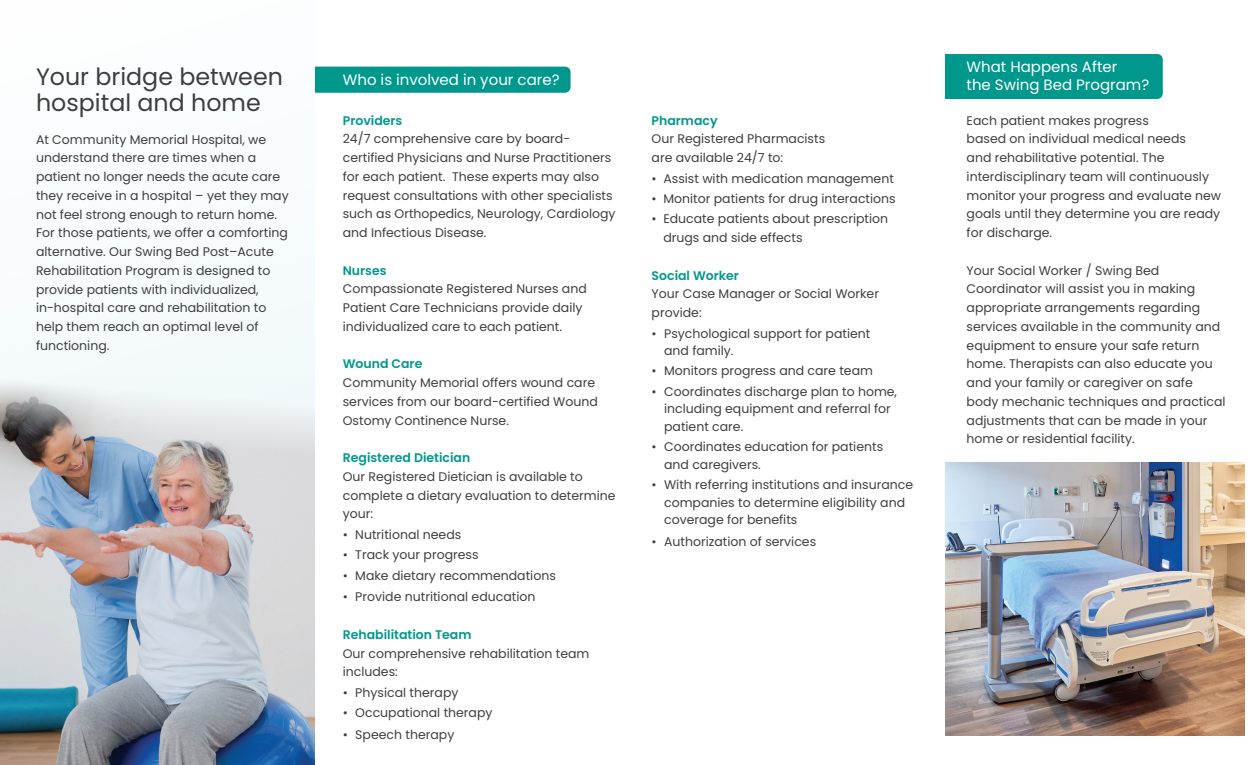
<style>
.page{position:relative;width:1260px;height:765px;background:#fff}
.page>*{position:absolute;margin:0;border:0;box-sizing:border-box;transform-origin:0 0}
.t1{font:23.75px/26.2px "Poppins";color:#3e3e3f}
.t2{font:15px/17.5px "Poppins";color:#fff}
.t3{font:12.5px/18.8px "Poppins";color:#3e3e3f}
.t4{font:600 12.5px "Poppins";color:#00978c}
</style>
<div class="page">
<div style="left:0;top:0;width:315px;height:765px;background:#f8fcfd"></div>
<div style="left:315px;top:67px;width:256px;height:26px;background:#00978c"></div>
<div style="left:945px;top:54px;width:218px;height:45px;background:#00978c"></div>
<img style="left:0;top:382px;width:315px;height:383px">
<img style="left:945px;top:463px;width:299px;height:272px">
<h1 class="t1" style="left:36px;top:64px;width:248px">Your bridge between hospital and home</h1>
<p class="t3" style="left:36px;top:130px;width:254px">At Community Memorial Hospital, we understand there are times when a patient no longer needs the acute care they receive in a hospital – yet they may not feel strong enough to return home.<br>For those patients, we offer a comforting alternative. Our Swing Bed Post–Acute Rehabilitation Program is designed to provide patients with individualized, in-hospital care and rehabilitation to help them reach an optimal level of functioning.</p>
<p class="t2" style="left:343px;top:71px;width:218px">Who is involved in your care?</p>
<p class="t4" style="left:343px;top:113px;width:61px">Providers</p>
<p class="t3" style="left:343px;top:130px;width:274px">24/7 comprehensive care by board&shy;certified Physicians and Nurse Practitioners for each patient. These experts may also request consultations with other specialists such as Orthopedics, Neurology, Cardiology and Infectious Disease.</p>
<p class="t4" style="left:343px;top:263px;width:45px">Nurses</p>
<p class="t3" style="left:343px;top:280px;width:246px">Compassionate Registered Nurses and<br>Patient Care Technicians provide daily individualized care to each patient.</p>
<p class="t4" style="left:343px;top:357px;width:81px">Wound Care</p>
<p class="t3" style="left:343px;top:373px;width:257px">Community Memorial offers wound care services from our board-certified Wound<br>Ostomy Continence Nurse.</p>
<p class="t4" style="left:343px;top:450px;width:129px">Registered Dietician</p>
<p class="t3" style="left:343px;top:467px;width:274px">Our Registered Dietician is available to complete a dietary evaluation to determine your:</p>
<p class="t3" style="left:343px;top:525px;width:120px">• Nutritional needs</p>
<p class="t3" style="left:343px;top:546px;width:137px">• Track your progress</p>
<p class="t3" style="left:343px;top:566px;width:215px">• Make dietary recommendations</p>
<p class="t3" style="left:343px;top:588px;width:194px">• Provide nutritional education</p>
<p class="t4" style="left:343px;top:627px;width:130px">Rehabilitation Team</p>
<p class="t3" style="left:343px;top:644px;width:248px">Our comprehensive rehabilitation team includes:</p>
<p class="t3" style="left:343px;top:683px;width:117px">• Physical therapy</p>
<p class="t3" style="left:343px;top:703px;width:151px">• Occupational therapy</p>
<p class="t3" style="left:343px;top:725px;width:113px">• Speech therapy</p>
<p class="t4" style="left:652px;top:113px;width:68px">Pharmacy</p>
<p class="t3" style="left:652px;top:130px;width:175px">Our Registered Pharmacists are available 24/7 to:</p>
<p class="t3" style="left:652px;top:169px;width:244px">• Assist with medication management</p>
<p class="t3" style="left:652px;top:189px;width:246px">• Monitor patients for drug interactions</p>
<p class="t3" style="left:663px;top:210px;width:226px;text-indent:-12px">• Educate patients about prescription drugs and side effects</p>
<p class="t4" style="left:652px;top:268px;width:89px">Social Worker</p>
<p class="t3" style="left:652px;top:285px;width:229px">Your Case Manager or Social Worker provide:</p>
<p class="t3" style="left:664px;top:325px;width:208px;line-height:17.5px;text-indent:-12px">• Psychological support for patient and family.</p>
<p class="t3" style="left:652px;top:362px;width:223px">• Monitors progress and care team</p>
<p class="t3" style="left:664px;top:383px;width:235px;line-height:17.5px;text-indent:-12px">• Coordinates discharge plan to home, including equipment and referral for patient care.</p>
<p class="t3" style="left:664px;top:438px;width:221px;line-height:17.5px;text-indent:-12px">• Coordinates education for patients and caregivers.</p>
<p class="t3" style="left:664px;top:476px;width:251px;line-height:17.5px;text-indent:-12px">• With referring institutions and insurance companies to determine eligibility and coverage for benefits</p>
<p class="t3" style="left:652px;top:532px;width:166px">• Authorization of services</p>
<p class="t2" style="left:967px;top:58px;width:184px">What Happens After<br>the Swing Bed Program?</p>
<p class="t3" style="left:967px;top:111px;width:256px">Each patient makes progress<br>based on individual medical needs<br>and rehabilitative potential. The interdisciplinary team will continuously monitor your progress and evaluate new goals until they determine you are ready for discharge.</p>
<p class="t3" style="left:967px;top:261px;width:261px">Your Social Worker / Swing Bed Coordinator will assist you in making appropriate arrangements regarding services available in the community and equipment to ensure your safe return home. Therapists can also educate you and your family or caregiver on safe body mechanic techniques and practical adjustments that can be made in your home or residential facility.</p>
</div>
